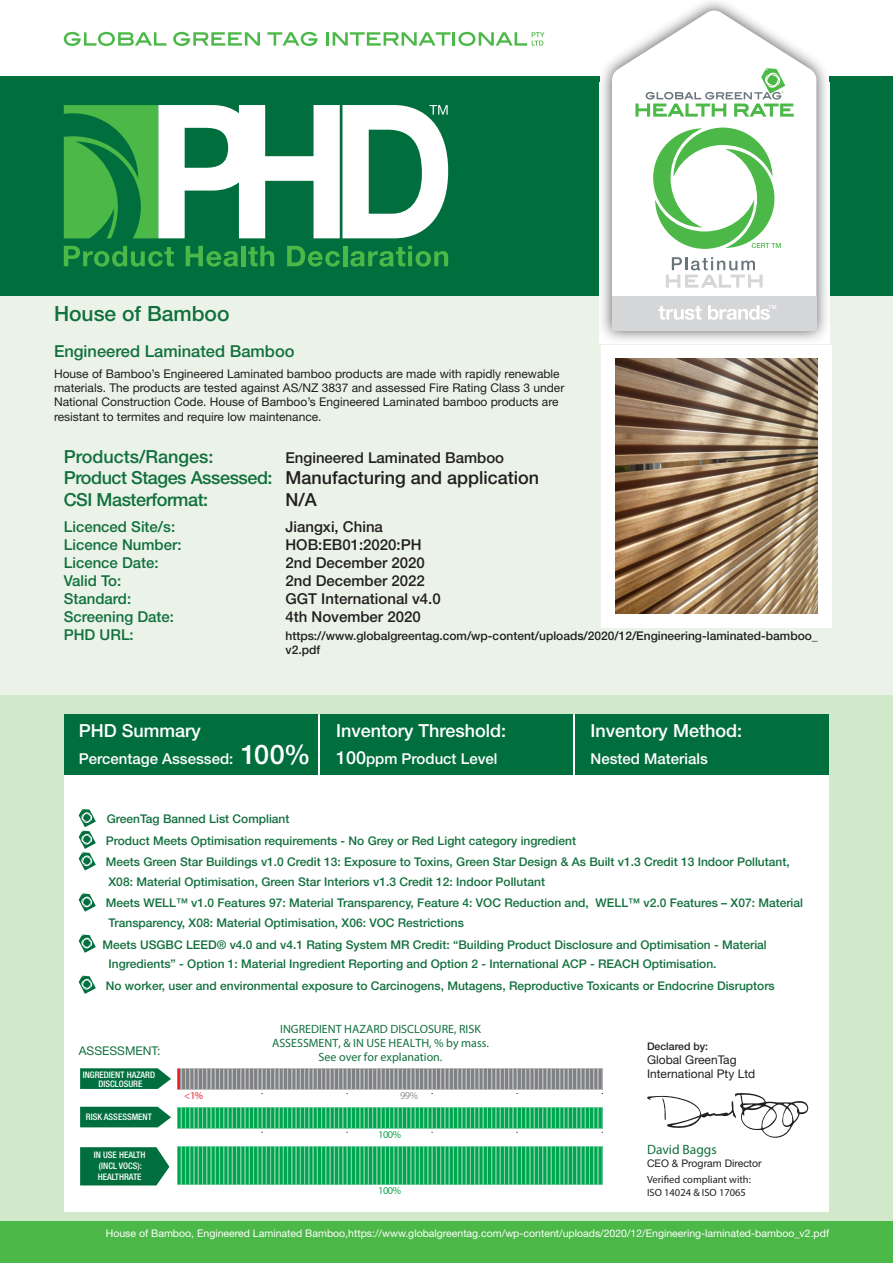
<style>
.page{position:relative;width:893px;height:1263px;background:#fff}
.page>*{position:absolute;margin:0;border:0;box-sizing:border-box;transform-origin:0 0}
.t1{font:500 27px "Helvetica Neue LT Std";color:#fff}
.t2{font:500 21px "Helvetica Neue LT Std";color:#12703d}
.t3{font:500 18px/21.6px "Helvetica Neue LT Std";letter-spacing:-.025em;color:#12703d}
.t4{font:500 18px "Helvetica Neue LT Std";color:#fff}
.t5{font:500 18px/21.6px "Helvetica Neue LT Std";color:#231f20}
.t6{font:500 16.5px "Helvetica Neue LT Std";color:#12703d}
.t7{font:500 15px/18px "Helvetica Neue LT Std";color:#231f20}
.t8{font:500 15px/18px "Helvetica Neue LT Std";color:#12703d}
.t9{font:500 15px "Helvetica Neue LT Std";color:#fff}
.t10{font:13.5px "Myriad Pro";color:#12703d}
.t11{font:500 12px/21.6px "Helvetica Neue LT Std";color:#12703d}
.t12{font:12px/14.4px "Helvetica Neue LT Std";color:#201d1e}
.t13{font:500 12px/14.4px "Helvetica Neue LT Std";color:#231f20}
.t14{font:12px/14px "Myriad Pro";color:#12703d;text-align:center}
.t15{font:12px/14.4px "Helvetica Neue LT Std";color:#231f20}
.t16{font:12px "Helvetica Neue LT Std";color:#12703d}
.t17{font:10.5px "Helvetica Neue LT Std";color:#fff}
.t18{font:10.5px/12.6px "Myriad Pro";color:#231f20}
.t19{font:10.5px "Helvetica Neue LT Std";color:#231f20}
.t20{font:500 10.5px "Helvetica Neue LT Std";color:#231f20}
.t21{font:10.5px "Myriad Pro";letter-spacing:-.05em;color:#15a84f}
.t22{font:10.5px "Myriad Pro";color:#ea2731}
.t23{font:10.5px "Myriad Pro";color:#939698}
.t24{font:500 condensed 9px/10.8px "Helvetica Neue LT Std";color:#fff;text-align:center}
.s1{font-size:18px}
</style>
<div class="page">
<div style="left:0;top:695px;width:893px;height:541px;background:#d1e8ca"></div>
<div style="left:0;top:1221px;width:893px;height:42px;background:#4cb848"></div>
<div style="left:0;top:296px;width:893px;height:399px;background:#ebf3e9"></div>
<div style="left:65px;top:715px;width:764px;height:496px;background:#fff"></div>
<div style="left:0;top:77px;width:599px;height:219px;background:#006f3d"></div>
<div style="left:829px;top:77px;width:64px;height:219px;background:#006f3d"></div>
<div style="left:64px;top:715px;width:254px;height:60px;background:#006f3d"></div>
<div style="left:321px;top:715px;width:252px;height:60px;background:#006f3d"></div>
<div style="left:576px;top:715px;width:253px;height:60px;background:#006f3d"></div>
<svg style="left:647px;top:1093px;width:162px;height:45px"></svg>
<svg style="left:179px;top:1068px;width:423px;height:21px;background:#959598"></svg>
<svg style="left:177px;top:1107px;width:425px;height:21px;background:#2bb36c"></svg>
<svg style="left:177px;top:1146px;width:425px;height:39px;background:#2bb36c"></svg>
<svg style="left:64px;top:246px;width:110px;height:21px"></svg>
<svg style="left:186px;top:246px;width:52px;height:21px"></svg>
<hr style="left:242px;top:246px;width:4px;height:20px;background:#4cb848">
<svg style="left:248px;top:246px;width:26px;height:20px"></svg>
<svg style="left:287px;top:246px;width:53px;height:21px"></svg>
<hr style="left:343px;top:246px;width:4px;height:20px;background:#4cb848">
<svg style="left:350px;top:246px;width:98px;height:21px"></svg>
<svg style="left:64px;top:32px;width:102px;height:14px"></svg>
<svg style="left:173px;top:32px;width:87px;height:14px"></svg>
<svg style="left:267px;top:32px;width:51px;height:14px"></svg>
<hr style="left:326px;top:32px;width:3px;height:14px;background:#4cb848">
<svg style="left:333px;top:32px;width:211px;height:14px"></svg>
<svg style="left:64px;top:105px;width:384px;height:133px"></svg>
<div style="left:601px;top:345px;width:230px;height:282px;background:#fff"></div>
<img style="left:615px;top:359px;width:202px;height:254px">
<svg style="left:79px;top:809px;width:17px;height:61px"></svg>
<svg style="left:79px;top:893px;width:17px;height:19px"></svg>
<svg style="left:79px;top:934px;width:17px;height:19px"></svg>
<svg style="left:79px;top:976px;width:17px;height:18px"></svg>
<svg style="left:80px;top:1147px;width:89px;height:38px;background:#12794b"></svg>
<svg style="left:80px;top:1068px;width:91px;height:21px;background:#167b4e"></svg>
<svg style="left:80px;top:1107px;width:91px;height:20px;background:#12794a"></svg>
<div style="left:598px;top:0;width:233px;height:345px;background:#231f20;opacity:.75"></div>
<svg style="left:612px;top:11px;width:204px;height:285px"></svg>
<div style="left:612px;top:296px;width:204px;height:34px;background:#d5d6d8"></div>
<svg style="left:658px;top:306px;width:44px;height:14px"></svg>
<svg style="left:708px;top:305px;width:68px;height:15px"></svg>
<svg style="left:635px;top:68px;width:159px;height:49px"></svg>
<svg style="left:666px;top:257px;width:97px;height:31px"></svg>
<svg style="left:653px;top:128px;width:128px;height:121px"></svg>
<h2 class="t2" style="left:54px;top:301px;width:177px">House of Bamboo</h2>
<h3 class="t6" style="left:54px;top:341px;width:242px">Engineered Laminated Bamboo</h3>
<p class="t12" style="left:54px;top:366px;width:512px">House of Bamboo’s Engineered Laminated bamboo products are made with rapidly renewable materials. The products are tested against AS/NZ 3837 and assessed Fire Rating Class 3 under National Construction Code. House of Bamboo’s Engineered Laminated bamboo products are resistant to termites and require low maintenance.</p>
<h3 class="t3" style="left:64px;top:445px;width:210px">Products/Ranges:<br>Product Stages Assessed:<br>CSI Masterformat:</h3>
<p class="t8" style="left:64px;top:518px;width:119px">Licenced Site/s:<br>Licence Number:<br>Licence Date:<br>Valid To:<br>Standard:<br>Screening Date:<br>PHD URL:</p>
<p class="t7" style="left:285px;top:448px;width:220px">Engineered Laminated Bamboo</p>
<h3 class="t5" style="left:285px;top:467px;width:255px">Manufacturing and application<br>N/A</h3>
<p class="t7" style="left:285px;top:518px;width:157px">Jiangxi, China<br>HOB:EB01:2020:PH<br>2nd December 2020<br>2nd December 2022<br>GGT International v4.0<br>4th November 2020</p>
<p class="t13" style="left:285px;top:628px;width:534px">https://www.globalgreentag.com/wp-content/uploads/2020/12/Engineering-laminated-bamboo_ v2.pdf</p>
<h3 class="t4" style="left:79px;top:720px;width:124px">PHD Summary</h3>
<p class="t9" style="left:79px;top:750px;width:156px">Percentage Assessed:</p>
<h1 class="t1" style="left:241px;top:738px;width:71px">100%</h1>
<h3 class="t4" style="left:336px;top:720px;width:172px">Inventory Threshold:</h3>
<h3 class="t4" style="left:591px;top:720px;width:153px">Inventory Method:</h3>
<p class="t9" style="left:336px;top:749px;width:163px"><span class="s1">100</span>ppm Product Level</p>
<p class="t9" style="left:591px;top:750px;width:119px">Nested Materials</p>
<p class="t11" style="left:106px;top:808px;width:685px">GreenTag Banned List Compliant<br>Product Meets Optimisation requirements - No Grey or Red Light category ingredient<br>Meets Green Star Buildings v1.0 Credit 13: Exposure to Toxins, Green Star Design &amp; As Built v1.3 Credit 13 Indoor Pollutant,</p>
<p class="t11" style="left:106px;top:870px;width:699px">X08: Material Optimisation, Green Star Interiors v1.3 Credit 12: Indoor Pollutant<br>Meets WELL™ v1.0 Features 97: Material Transparency, Feature 4: VOC Reduction and, WELL™ v2.0 Features – X07: Material</p>
<p class="t11" style="left:102px;top:912px;width:666px;text-indent:6px">Transparency, X08: Material Optimisation, X06: VOC Restrictions<br>Meets USGBC LEED® v4.0 and v4.1 Rating System MR Credit: “Building Product Disclosure and Optimisation - Material</p>
<p class="t11" style="left:106px;top:953px;width:670px">Ingredients” - Option 1: Material Ingredient Reporting and Option 2 - International ACP - REACH Optimisation.<br>No worker, user and environmental exposure to Carcinogens, Mutagens, Reproductive Toxicants or Endocrine Disruptors</p>
<p class="t16" style="left:79px;top:1043px;width:83px">ASSESSMENT:</p>
<p class="t24" style="left:83px;top:1070px;width:74px;line-height:9px">INGREDIENT HAZARD<br>DISCLOSURE</p>
<p class="t24" style="left:86px;top:1112px;width:67px">RISK ASSESSMENT</p>
<p class="t24" style="left:94px;top:1149px;width:53px">IN USE HEALTH (INCL VOCS):<br>HEALTHRATE</p>
<p class="t22" style="left:184px;top:1089px;width:20px">&lt;1%</p>
<p class="t14" style="left:272px;top:1022px;width:218px">INGREDIENT HAZARD DISCLOSURE, RISK<br>ASSESSMENT, &amp; IN USE HEALTH, % by mass.<br>See over for explanation.</p>
<p class="t23" style="left:400px;top:1089px;width:20px">99%</p>
<p class="t21" style="left:378px;top:1128px;width:24px">100%</p>
<p class="t21" style="left:378px;top:1183px;width:24px">100%</p>
<p class="t20" style="left:647px;top:1039px;width:63px">Declared by:</p>
<p class="t15" style="left:647px;top:1052px;width:110px">Global GreenTag<br>International Pty Ltd</p>
<p class="t10" style="left:647px;top:1141px;width:71px">David Baggs</p>
<p class="t19" style="left:647px;top:1156px;width:116px">CEO &amp; Program Director</p>
<p class="t18" style="left:647px;top:1173px;width:105px">Verified compliant with:<br>ISO 14024 &amp; ISO 17065</p>
<p class="t17" style="left:106px;top:1227px;width:725px">House of Bamboo, Engineered Laminated Bamboo,https://www.globalgreentag.com/wp-content/uploads/2020/12/Engineering-laminated-bamboo_v2.pdf</p>
</div>
